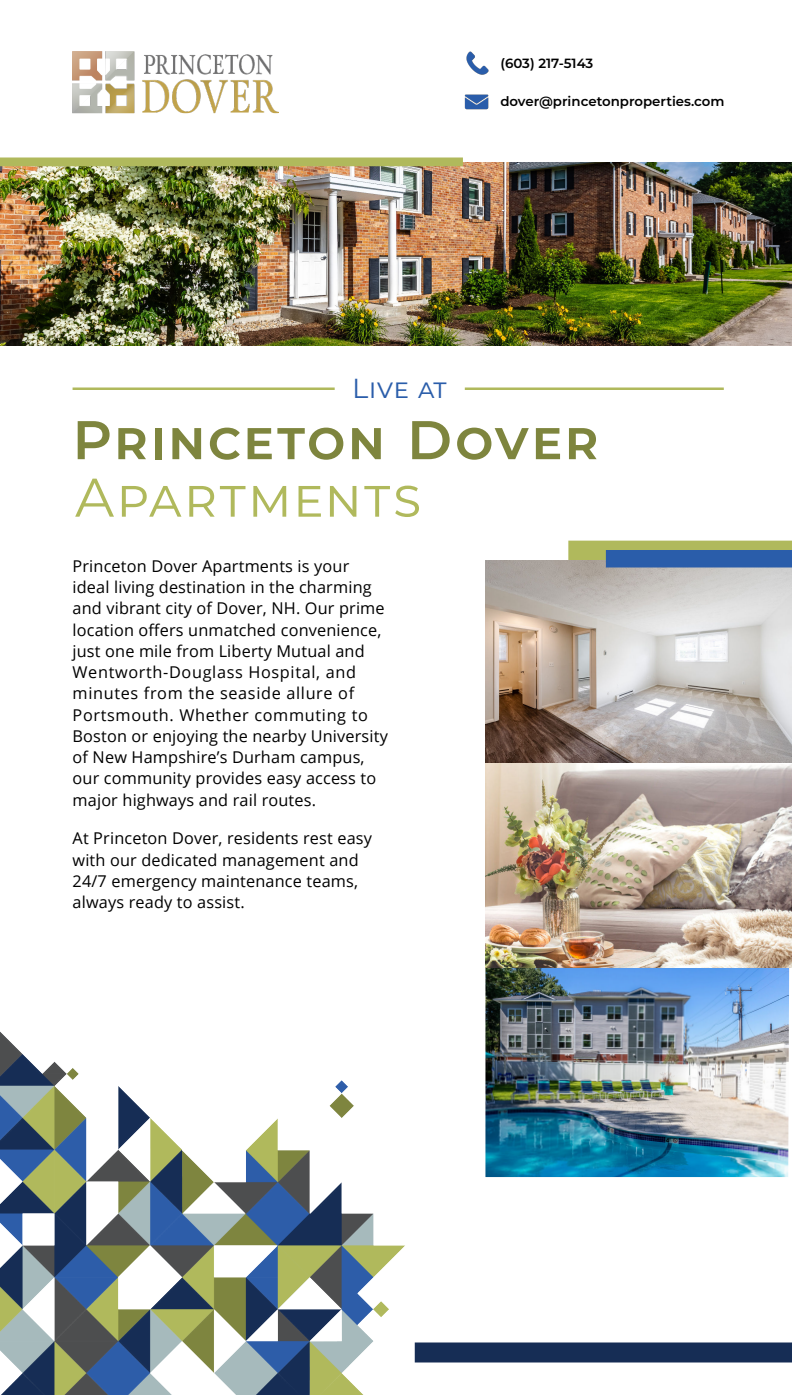
<style>
.page{position:relative;width:792px;height:1395px;background:#fff}
.page>*{position:absolute;margin:0;border:0;box-sizing:border-box;transform-origin:0 0}
.t1{font:600 54.38px "Montserrat";letter-spacing:.035em;color:#7e853e}
.t2{font:54.38px "Montserrat";letter-spacing:.035em;color:#b0b95c}
.t3{font:27.5px "Montserrat";letter-spacing:.01em;color:#2a5daa}
.t4{font:16.25px/21.2px "Open Sans";letter-spacing:.01em;color:#000}
.t5{font:600 13.31px "Montserrat";color:#000}
</style>
<div class="page">
<img style="left:0;top:1031px;width:776px;height:364px">
<hr style="left:73px;top:387px;width:261px;height:3px;background:#b0b95c">
<hr style="left:464px;top:387px;width:259px;height:3px;background:#b0b95c">
<div style="left:568px;top:541px;width:223px;height:20px;background:#b0b95c"></div>
<img style="left:485px;top:561px;width:306px;height:407px">
<img style="left:0;top:162px;width:791px;height:184px">
<img style="left:485px;top:968px;width:303px;height:209px">
<div style="left:605px;top:550px;width:186px;height:17px;background:#2a5daa"></div>
<div style="left:414px;top:1342px;width:377px;height:20px;background:#162d55"></div>
<div style="left:0;top:157px;width:463px;height:9px;background:#b0b95c"></div>
<img style="left:464px;top:94px;width:25px;height:16px">
<img style="left:466px;top:51px;width:23px;height:24px">
<img style="left:72px;top:51px;width:207px;height:63px">
<p class="t5" style="left:500px;top:58px;width:94px">(603) 217-5143</p>
<p class="t5" style="left:500px;top:96px;width:225px">dover@princetonproperties.com</p>
<h2 class="t3" style="left:352px;top:378px;width:96px">Live at</h2>
<h1 class="t1" style="left:72px;top:417px;width:527px">Princeton Dover</h1>
<h1 class="t2" style="left:75px;top:476px;width:347px">Apartments</h1>
<p class="t4" style="left:72px;top:557px;width:317px">Princeton Dover Apartments is your ideal living destination in the charming and vibrant city of Dover, NH. Our prime location offers unmatched convenience, just one mile from Liberty Mutual and Wentworth-Douglass Hospital, and minutes from the seaside allure of Portsmouth. Whether commuting to Boston or enjoying the nearby University of New Hampshire’s Durham campus, our community provides easy access to major highways and rail routes.</p>
<p class="t4" style="left:72px;top:829px;width:301px">At Princeton Dover, residents rest easy with our dedicated management and 24/7 emergency maintenance teams, always ready to assist.</p>
</div>
